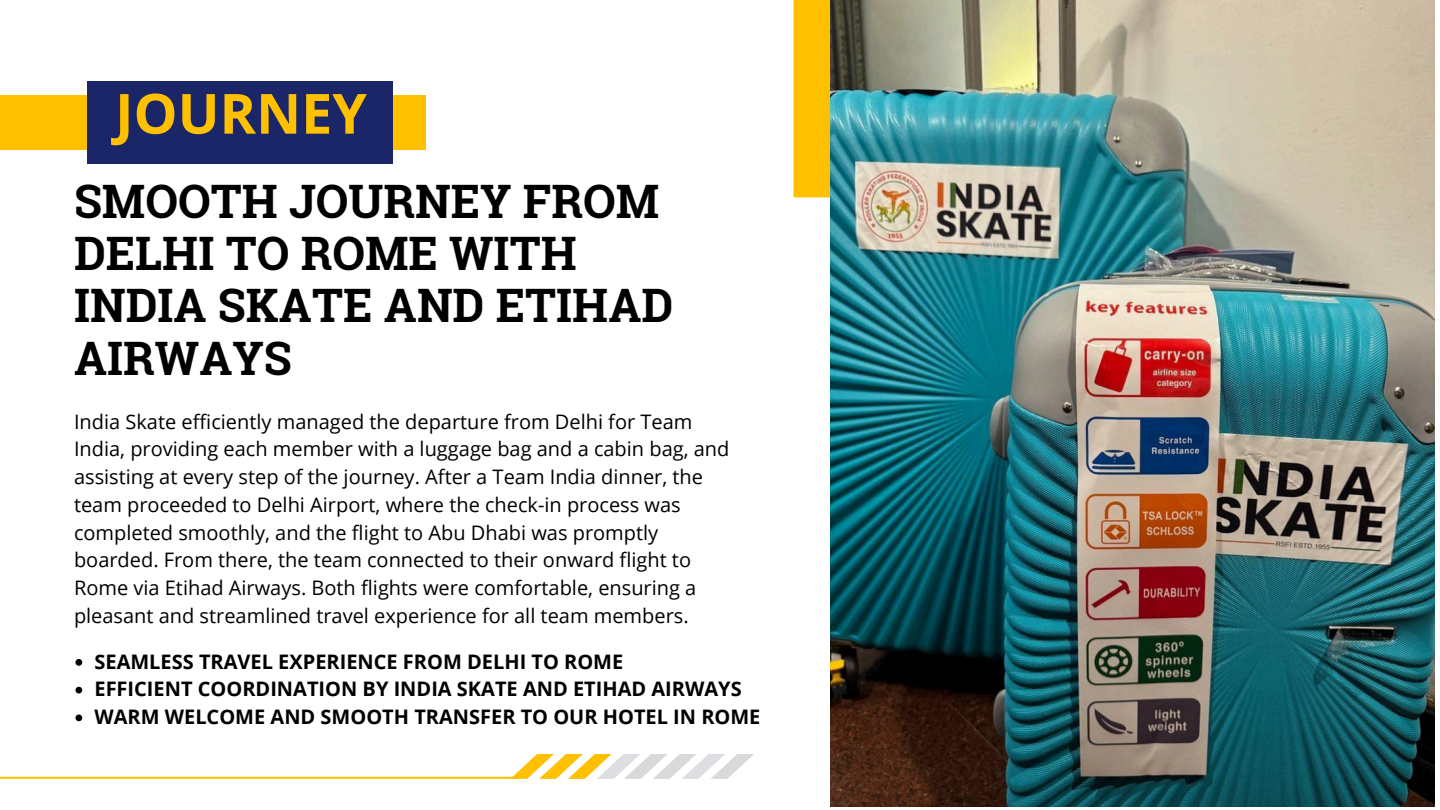
<style>
.page{position:relative;width:1440px;height:810px;background:#fff}
.page>*{position:absolute;margin:0;border:0;box-sizing:border-box;transform-origin:0 0}
.t1{font:700 55.4px "Open Sans";color:#ffc000}
.t2{font:700 46.1px/52.2px "Roboto Slab";color:#000}
.t3{font:20px/27.8px "Open Sans";color:#000}
.t4{font:700 20px "Open Sans";color:#000}
</style>
<div class="page">
<div style="left:794px;top:0;width:36px;height:197px;background:#ffc000"></div>
<div style="left:0;top:95px;width:425px;height:54px;background:#ffc000"></div>
<svg style="left:0;top:754px;width:754px;height:25px"></svg>
<div style="left:87px;top:81px;width:305px;height:82px;background:#1b2668"></div>
<img style="left:830px;top:0;width:605px;height:807px">
<svg style="left:75px;top:659px;width:7px;height:7px"></svg>
<svg style="left:75px;top:687px;width:7px;height:6px"></svg>
<svg style="left:75px;top:714px;width:7px;height:7px"></svg>
<p class="t1" style="left:115px;top:75px;width:253px">JOURNEY</p>
<p class="t2" style="left:74px;top:174px;width:601px">SMOOTH JOURNEY FROM<br>DELHI TO ROME WITH<br>INDIA SKATE AND ETIHAD<br>AIRWAYS</p>
<h2 class="t3" style="left:74px;top:407px;width:657px">India Skate efficiently managed the departure from Delhi for Team India, providing each member with a luggage bag and a cabin bag, and assisting at every step of the journey. After a Team India dinner, the team proceeded to Delhi Airport, where the check-in process was completed smoothly, and the flight to Abu Dhabi was promptly boarded. From there, the team connected to their onward flight to Rome via Etihad Airways. Both flights were comfortable, ensuring a pleasant and streamlined travel experience for all team members.</h2>
<p class="t4" style="left:94px;top:647px;width:530px">SEAMLESS TRAVEL EXPERIENCE FROM DELHI TO ROME</p>
<p class="t4" style="left:94px;top:675px;width:649px">EFFICIENT COORDINATION BY INDIA SKATE AND ETIHAD AIRWAYS</p>
<p class="t4" style="left:94px;top:703px;width:668px">WARM WELCOME AND SMOOTH TRANSFER TO OUR HOTEL IN ROME</p>
</div>
